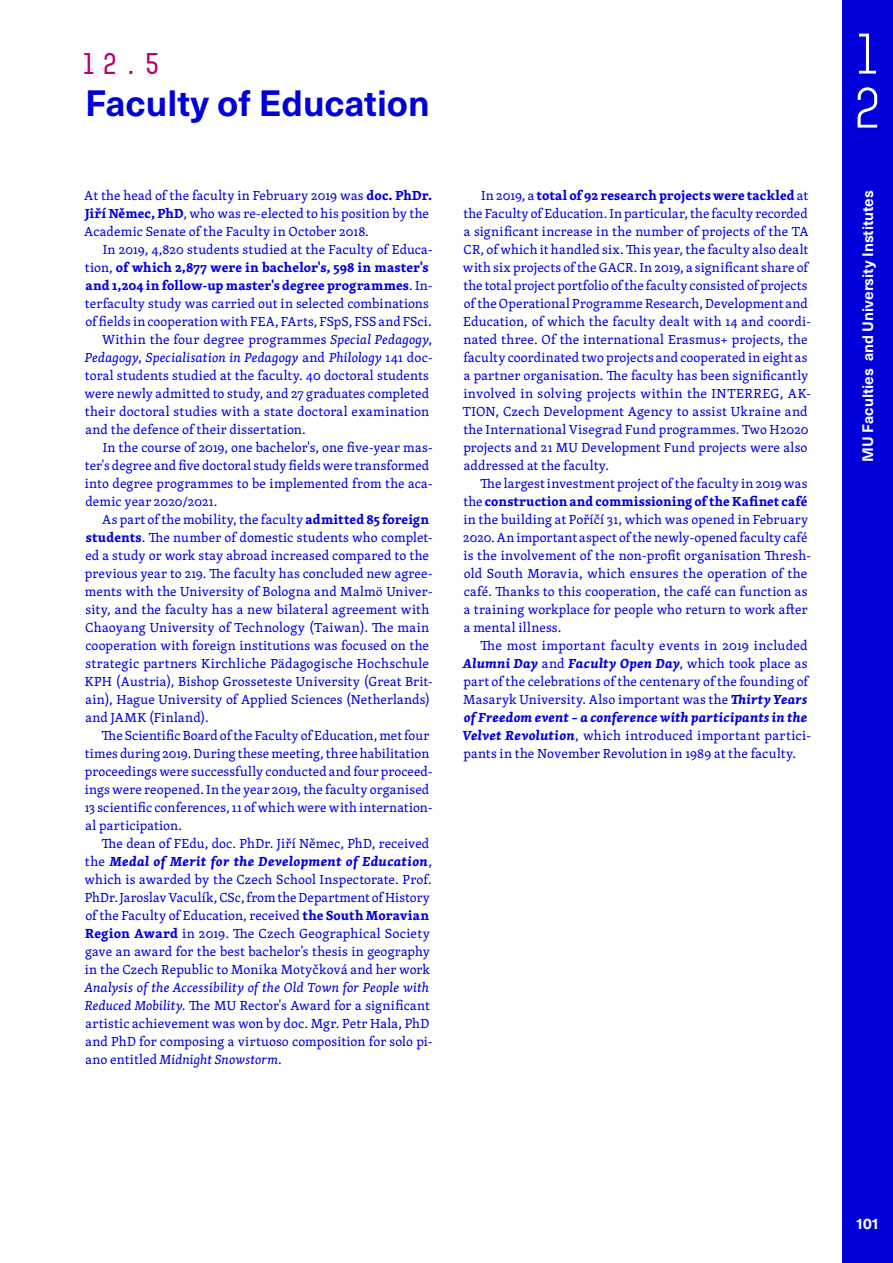
<style>
.page{position:relative;width:893px;height:1263px;background:#fff}
.page>*{position:absolute;margin:0;border:0;box-sizing:border-box;transform-origin:0 0}
.t1{font:57px/54px "Muni";color:#fff}
.Podkapitola_nadpis{font:700 36px "Neue Haas Unica Pro";color:#0000db}
.Podkapitola_nadpis-2{font:500 30px "Muni";color:#ba006e}
.t2{font:700 15px "Neue Haas Unica Pro";color:#fff}
.Text_bezny_odstavec{font:13.5px/18px "Skolar Latin";letter-spacing:.01em;color:#0000db}
.Text_bezny{font:13.5px/18px "Skolar Latin";letter-spacing:.01em;color:#0000db}
.s1{font-weight:700}
.s2{font-style:italic}
.s3{font-weight:700;font-style:italic}
</style>
<div class="page">
<div style="left:842px;top:0;width:51px;height:1263px;background:#0000db"></div>
<p class="Podkapitola_nadpis-2" style="left:79px;top:47px;width:85px">12.5</p>
<p class="Podkapitola_nadpis" style="left:85px;top:81px;width:346px">Faculty of Education</p>
<p class="Text_bezny" style="left:84px;top:186px;width:349px">At the head of the faculty in February 2019 was <span class="s1">doc. PhDr.<br>Jiří Němec, PhD</span>, who was re-elected to his position by the<br>Academic Senate of the Faculty in October 2018.</p>
<p class="Text_bezny_odstavec" style="left:85px;top:240px;width:349px;text-indent:18px">In 2019, 4,820 students studied at the Faculty of Educa&shy;tion, <span class="s1">of which 2,877 were in bachelor's, 598 in master's and 1,204 in follow-up master's degree programmes</span>. In&shy;terfaculty study was carried out in selected combinations of fields in cooperation with FEA, FArts, FSpS, FSS and FSci.</p>
<p class="Text_bezny_odstavec" style="left:84px;top:330px;width:350px;text-indent:18px">Within the four degree programmes <span class="s2">Special Pedagogy</span>, <span class="s2">Pedagogy</span>, <span class="s2">Specialisation in Pedagogy</span> and <span class="s2">Philology</span> 141 doc&shy;toral students studied at the faculty. 40 doctoral students were newly admitted to study, and 27 graduates completed their doctoral studies with a state doctoral examination and the defence of their dissertation.</p>
<p class="Text_bezny_odstavec" style="left:85px;top:438px;width:349px;text-indent:18px">In the course of 2019, one bachelor's, one five-year mas&shy;ter's degree and five doctoral study fields were transformed into degree programmes to be implemented from the aca&shy;demic year 2020/2021.</p>
<p class="Text_bezny_odstavec" style="left:85px;top:510px;width:350px;text-indent:18px">As part ofthe mobility,the faculty <span class="s1">admitted 85 foreign students</span>. The number of domestic students who complet&shy;ed a study or work stay abroad increased compared to the previous year to 219. The faculty has concluded new agree&shy;ments with the University of Bologna and Malmö Univer&shy;sity, and the faculty has a new bilateral agreement with Chaoyang University of Technology (Taiwan). The main cooperation with foreign institutions was focused on the strategic partners Kirchliche Pädagogische Hochschule KPH (Austria), Bishop Grosseteste University (Great Brit&shy;ain), Hague University of Applied Sciences (Netherlands) and JAMK (Finland).</p>
<p class="Text_bezny_odstavec" style="left:85px;top:726px;width:350px;text-indent:17px">The Scientific Board ofthe Faculty of Education, metfour times during 2019.During these meeting,three habilitation proceedings were successfully conducted and four proceed&shy;ings were reopened.In the year 2019,the faculty organised 13 scientific conferences,11 of which were with internation&shy;al participation.</p>
<p class="Text_bezny_odstavec" style="left:84px;top:834px;width:350px;text-indent:18px">The dean of FEdu, doc. PhDr. Jiří Němec, PhD, received the <span class="s3">Medal of Merit for the Development of Education</span>, which is awarded by the Czech School Inspectorate. Prof.<br>PhDr.JaroslavVaculík,CSc,from theDepartment ofHistory of the Faculty of Education, received <span class="s1">the South Moravian Region Award</span> in 2019. The Czech Geographical Society gave an award for the best bachelor’s thesis in geography in the Czech Republic to Monika Motyčková and her work <span class="s2">Analysis of the Accessibility of the Old Town for People with Reduced Mobility</span>. The MU Rector's Award for a significant artistic achievement was won by doc. Mgr. Petr Hala, PhD and PhD for composing a virtuoso composition for solo pi&shy;ano entitled <span class="s2">Midnight Snowstorm</span>.</p>
<p class="Text_bezny_odstavec" style="left:463px;top:186px;width:350px;text-indent:18px">In 2019, a <span class="s1">total of 92 research projects were tackled</span> at the Faculty of Education.In particular,the faculty recorded a significant increase in the number of projects of the TA CR, of which it handled six.This year,the faculty also dealt with six projects ofthe GACR.In 2019, a significant share of the total project portfolio ofthe faculty consisted of projects oftheOperational Programme Research,Development and Education, of which the faculty dealt with 14 and coordi&shy;nated three. Of the international Erasmus+ projects, the faculty coordinated two projects and cooperated in eight as a partner organisation. The faculty has been significantly involved in solving projects within the INTERREG, AK-TION, Czech Development Agency to assist Ukraine and the International Visegrad Fund programmes. Two H2020 projects and 21 MU Development Fund projects were also addressed at the faculty.</p>
<p class="Text_bezny_odstavec" style="left:463px;top:474px;width:350px;text-indent:17px">The largestinvestment project ofthe faculty in 2019 was the <span class="s1">construction and commissioning of the Kafinet café </span>in the building at Poříčí 31, which was opened in February 2020.An important aspect ofthe newly-opened faculty café is the involvement of the non-profit organisation Thresh&shy;old South Moravia, which ensures the operation of the café. Thanks to this cooperation, the café can function as a training workplace for people who return to work after a mental illness.</p>
<p class="Text_bezny_odstavec" style="left:463px;top:636px;width:350px;text-indent:18px">The most important faculty events in 2019 included <span class="s3">Alumni Day</span> and <span class="s3">Faculty Open Day</span>, which took place as part of the celebrations of the centenary of the founding of Masaryk University. Also important was the <span class="s3">Thirty Years of Freedom event – a conference with participants in the Velvet Revolution</span>, which introduced important partici&shy;pants in the November Revolution in 1989 at the faculty.</p>
<h1 class="t1" style="left:847px;top:26px;width:41px">1<br>2</h1>
<p class="t2" style="left:859px;top:461px;width:273px;rotate:-90deg">MU Faculties and University Institutes</p>
<p class="t2" style="left:857px;top:1214px;width:23px">101</p>
</div>
